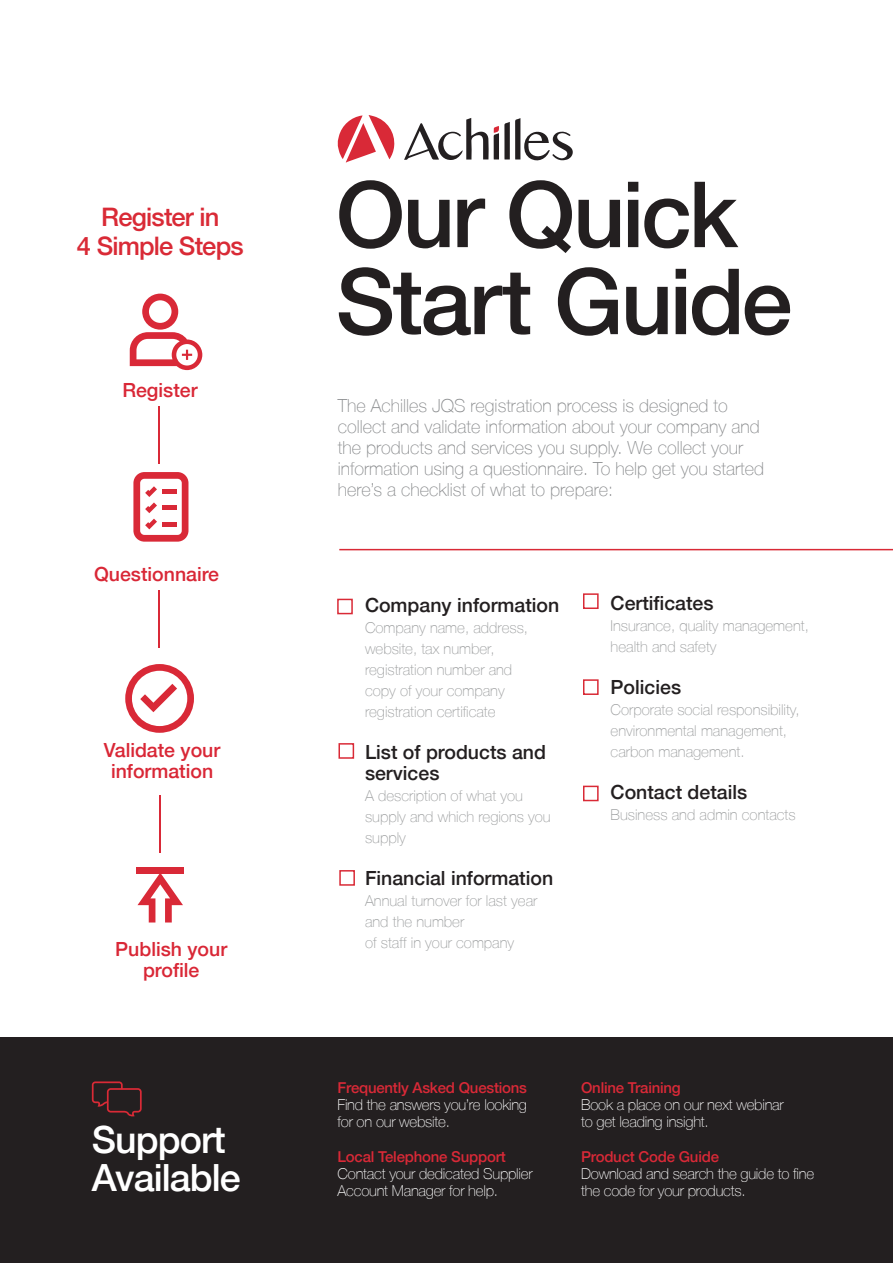
<style>
.page{position:relative;width:893px;height:1263px;background:#fff}
.page>*{position:absolute;margin:0;border:0;box-sizing:border-box;transform-origin:0 0}
.t1{font:500 91.5px/87px "Helvetica Neue LT";letter-spacing:-.03em;color:#231f20}
.t2{font:500 37.5px/37.5px "Helvetica Neue LT";letter-spacing:-.025em;color:#fff}
.t3{font:500 25.5px/28.5px "Helvetica Neue LT";letter-spacing:-.03em;color:#d92a36;text-align:center}
.t4{font:500 19.5px/21px "Helvetica Neue LT";color:#231f20}
.t5{font:500 19.5px/21px "Helvetica Neue LT";color:#d92736;text-align:center}
.t6{font:100 18px/21px "Helvetica Neue LT";color:#888a8c}
.t7{font:100 15px/21px "Helvetica Neue LT";color:#9b9d9e}
.t8{font:100 15px/17.2px "Helvetica Neue LT";letter-spacing:-.015em;color:#fff}
.t9{font:500 15px "Helvetica Neue LT";letter-spacing:-.015em;color:#d92937}
</style>
<div class="page">
<div style="left:0;top:1037px;width:893px;height:226px;background:#231f20"></div>
<svg style="left:404px;top:118px;width:169px;height:43px"></svg>
<svg style="left:338px;top:115px;width:57px;height:47px"></svg>
<svg style="left:92px;top:1081px;width:50px;height:35px"></svg>
<div style="left:337px;top:599px;width:16px;height:15px;border:2px solid #d92a36"></div>
<div style="left:583px;top:593px;width:16px;height:16px;border:2px solid #d92a36"></div>
<div style="left:583px;top:786px;width:16px;height:15px;border:2px solid #d92a36"></div>
<div style="left:583px;top:679px;width:16px;height:16px;border:2px solid #d92a36"></div>
<div style="left:338px;top:743px;width:16px;height:16px;border:2px solid #d92a36"></div>
<div style="left:339px;top:870px;width:16px;height:16px;border:2px solid #d92a36"></div>
<hr style="left:339px;top:549px;width:554px;height:1px;background:#d92a36">
<svg style="left:133px;top:472px;width:55px;height:70px"></svg>
<div style="left:162px;top:489px;width:15px;height:5px;background:#d92937"></div>
<hr style="left:162px;top:506px;width:15px;height:4px;background:#d92937">
<hr style="left:162px;top:522px;width:15px;height:4px;background:#d92937">
<svg style="left:130px;top:294px;width:72px;height:76px"></svg>
<svg style="left:125px;top:664px;width:69px;height:69px"></svg>
<div style="left:136px;top:867px;width:47px;height:6px;background:#d92937"></div>
<svg style="left:137px;top:873px;width:46px;height:49px"></svg>
<hr style="left:159px;top:590px;width:1px;height:57px;background:#d92937">
<hr style="left:159px;top:795px;width:2px;height:58px;background:#d92937">
<hr style="left:158px;top:406px;width:2px;height:57px;background:#d92937">
<h3 class="t3" style="left:77px;top:202px;width:168px">Register in<br>4 Simple Steps</h3>
<h3 class="t5" style="left:122px;top:379px;width:77px">Register</h3>
<h3 class="t5" style="left:94px;top:563px;width:127px">Questionnaire</h3>
<h3 class="t5" style="left:104px;top:739px;width:118px">Validate your information</h3>
<h3 class="t5" style="left:115px;top:938px;width:113px">Publish your profile</h3>
<h2 class="t2" style="left:92px;top:1121px;width:150px">Support<br>Available</h2>
<h1 class="t1" style="left:336px;top:170px;width:458px">Our Quick<br>Start Guide</h1>
<p class="t6" style="left:338px;top:395px;width:428px">The Achilles JQS registration process is designed to collect and validate information about your company and the products and services you supply. We collect your information using a questionnaire. To help get you started here’s a checklist of what to prepare:</p>
<h3 class="t4" style="left:365px;top:594px;width:196px">Company information</h3>
<p class="t7" style="left:365px;top:617px;width:165px">Company name, address, website, tax number, registration number and copy of your company registration certificate</p>
<h3 class="t4" style="left:365px;top:741px;width:182px">List of products and services</h3>
<p class="t7" style="left:365px;top:785px;width:187px">A description of what you supply and which regions you supply</p>
<h3 class="t4" style="left:365px;top:867px;width:190px">Financial information</h3>
<p class="t7" style="left:365px;top:890px;width:174px">Annual turnover for last year and the number<br>of staff in your company</p>
<h3 class="t4" style="left:611px;top:593px;width:104px">Certificates</h3>
<p class="t7" style="left:611px;top:615px;width:200px">Insurance, quality management, health and safety</p>
<h3 class="t4" style="left:611px;top:677px;width:72px">Policies</h3>
<p class="t7" style="left:611px;top:699px;width:191px">Corporate social responsibility, environmental management, carbon management.</p>
<h3 class="t4" style="left:611px;top:782px;width:138px">Contact details</h3>
<p class="t7" style="left:611px;top:804px;width:187px">Business and admin contacts</p>
<p class="t9" style="left:338px;top:1078px;width:191px">Frequently Asked Questions</p>
<p class="t8" style="left:338px;top:1096px;width:191px">Find the answers you’re looking for on our website.</p>
<p class="t9" style="left:338px;top:1147px;width:170px">Local Telephone Support</p>
<p class="t8" style="left:338px;top:1165px;width:197px">Contact your dedicated Supplier<br>Account Manager for help.</p>
<p class="t9" style="left:581px;top:1078px;width:101px">Online Training</p>
<p class="t8" style="left:581px;top:1096px;width:204px">Book a place on our next webinar to get leading insight.</p>
<p class="t9" style="left:581px;top:1147px;width:139px">Product Code Guide</p>
<p class="t8" style="left:581px;top:1165px;width:235px">Download and search the guide to fine the code for your products.</p>
</div>
